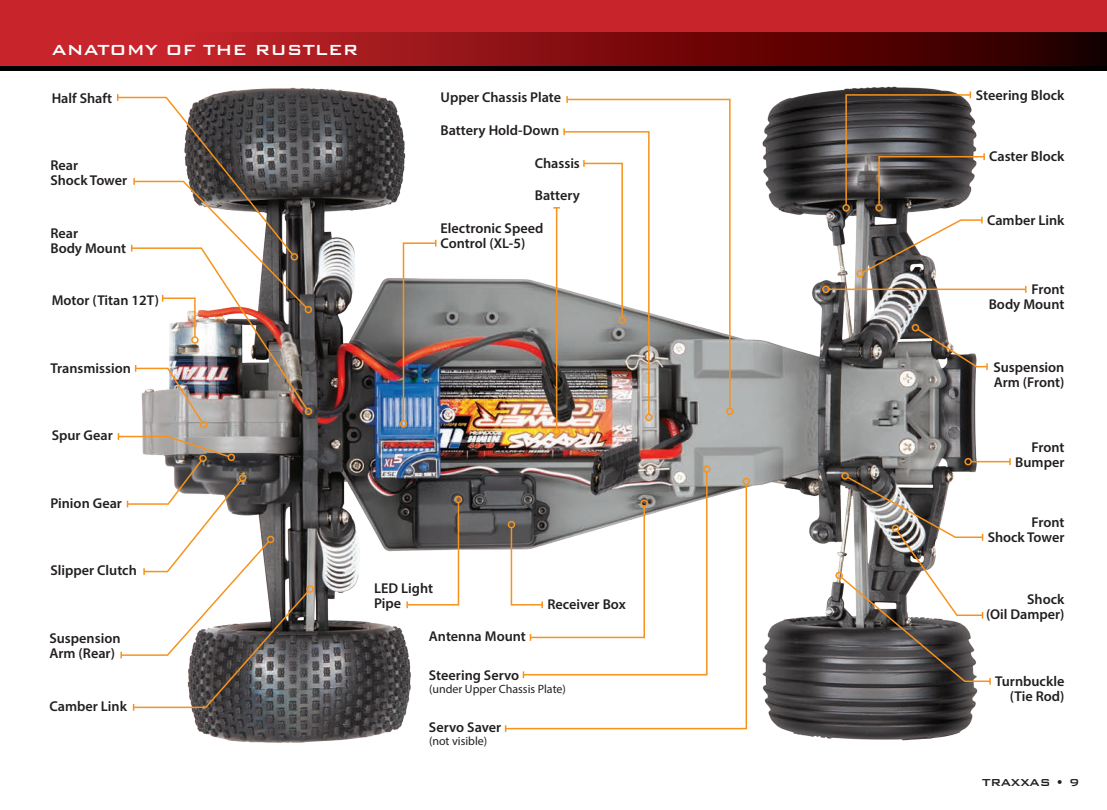
<style>
.page{position:relative;width:1107px;height:810px;background:#fff}
.page>*{position:absolute;margin:0;border:0;box-sizing:border-box;transform-origin:0 0}
.t1{font:500 19.5px "Bank Gothic BT";color:#fff}
.t2{font:600 14.25px/15px "Myriad Pro";color:#231f20}
.t3{font:500 13.5px "Bank Gothic BT";letter-spacing:-.02em;color:#231f20}
.t4{font:12px "Myriad Pro";color:#231f20}
</style>
<div class="page">
<img style="left:0;top:70px;width:1107px;height:673px">
<div style="left:0;top:0;width:1107px;height:70px;background:#000"></div>
<div style="left:0;top:0;width:1107px;height:51px;background:#c8242b"></div>
<svg style="left:0;top:32px;width:1107px;height:34px;background:#831013"></svg>
<div style="left:305px;top:306px;width:7px;height:7px;border:2px solid #f7931d;border-radius:50%"></div>
<div style="left:305px;top:408px;width:7px;height:7px;border:2px solid #f7931d;border-radius:50%"></div>
<img style="left:116px;top:94px;width:193px;height:330px">
<div style="left:200px;top:421px;width:7px;height:7px;border:2px solid #f7931d;border-radius:50%"></div>
<svg style="left:406px;top:501px;width:54px;height:107px"></svg>
<div style="left:455px;top:496px;width:7px;height:7px;border:2px solid #f7931d;border-radius:50%"></div>
<hr style="left:556px;top:208px;width:1px;height:220px;background:#f7931d">
<div style="left:553px;top:428px;width:7px;height:7px;border:2px solid #f7931d;border-radius:50%"></div>
<svg style="left:117px;top:433px;width:193px;height:278px"></svg>
<div style="left:306px;top:585px;width:8px;height:8px;border:2px solid #f7931d;border-radius:50%"></div>
<svg style="left:553px;top:128px;width:97px;height:288px"></svg>
<div style="left:645px;top:414px;width:8px;height:7px;border:2px solid #f7931d;border-radius:50%"></div>
<svg style="left:566px;top:98px;width:165px;height:312px"></svg>
<svg style="left:566px;top:96px;width:2px;height:7px"></svg>
<div style="left:726px;top:408px;width:8px;height:7px;border:2px solid #f7931d;border-radius:50%"></div>
<div style="left:842px;top:204px;width:8px;height:8px;border:2px solid #f7931d;border-radius:50%"></div>
<img style="left:402px;top:240px;width:35px;height:182px">
<div style="left:400px;top:420px;width:7px;height:8px;border:2px solid #f7931d;border-radius:50%"></div>
<svg style="left:522px;top:471px;width:186px;height:12px;background:#7e7776"></svg>
<div style="left:703px;top:465px;width:8px;height:8px;border:2px solid #f7931d;border-radius:50%"></div>
<svg style="left:504px;top:483px;width:244px;height:247px"></svg>
<div style="left:743px;top:478px;width:7px;height:7px;border:2px solid #f7931d;border-radius:50%"></div>
<svg style="left:845px;top:92px;width:141px;height:114px;background:#5f5a58"></svg>
<div style="left:875px;top:204px;width:8px;height:8px;border:2px solid #f7931d;border-radius:50%"></div>
<svg style="left:861px;top:217px;width:122px;height:57px"></svg>
<div style="left:856px;top:270px;width:8px;height:8px;border:2px solid #f7931d;border-radius:50%"></div>
<svg style="left:916px;top:327px;width:73px;height:43px"></svg>
<div style="left:912px;top:324px;width:7px;height:7px;border:2px solid #f7931d;border-radius:50%"></div>
<div style="left:841px;top:472px;width:8px;height:8px;border:2px solid #f7931d;border-radius:50%"></div>
<hr style="left:829px;top:289px;width:197px;height:1px;background:#f7931d">
<svg style="left:1025px;top:286px;width:2px;height:7px"></svg>
<div style="left:822px;top:286px;width:8px;height:7px;border:2px solid #f7931d;border-radius:50%"></div>
<hr style="left:971px;top:461px;width:39px;height:1px;background:#f7931d">
<svg style="left:1009px;top:458px;width:2px;height:7px"></svg>
<div style="left:964px;top:458px;width:8px;height:7px;border:2px solid #f7931d;border-radius:50%"></div>
<svg style="left:839px;top:475px;width:153px;height:210px"></svg>
<div style="left:835px;top:572px;width:8px;height:7px;border:2px solid #f7931d;border-radius:50%"></div>
<p class="t1" style="left:52px;top:40px;width:308px">ANATOMY OF THE RUSTLER</p>
<p class="t2" style="left:52px;top:90px;width:62px">Half Shaft</p>
<p class="t2" style="left:50px;top:157px;width:29px">Rear</p>
<p class="t2" style="left:50px;top:172px;width:78px">Shock Tower</p>
<p class="t2" style="left:50px;top:225px;width:29px">Rear</p>
<p class="t2" style="left:50px;top:240px;width:77px">Body Mount</p>
<p class="t2" style="left:52px;top:293px;width:109px">Motor (Titan 12T)</p>
<p class="t2" style="left:50px;top:360px;width:82px">Transmission</p>
<p class="t2" style="left:441px;top:90px;width:122px">Upper Chassis Plate</p>
<p class="t2" style="left:441px;top:122px;width:120px">Battery Hold-Down</p>
<p class="t2" style="left:535px;top:155px;width:47px">Chassis</p>
<p class="t2" style="left:535px;top:188px;width:47px">Battery</p>
<p class="t2" style="left:441px;top:220px;width:104px">Electronic Speed<br>Control (XL-5)</p>
<p class="t2" style="left:52px;top:428px;width:63px">Spur Gear</p>
<p class="t2" style="left:50px;top:495px;width:73px">Pinion Gear</p>
<p class="t2" style="left:51px;top:563px;width:88px">Slipper Clutch</p>
<p class="t2" style="left:49px;top:630px;width:73px">Suspension</p>
<p class="t2" style="left:49px;top:645px;width:67px">Arm (Rear)</p>
<p class="t2" style="left:50px;top:698px;width:79px">Camber Link</p>
<p class="t2" style="left:374px;top:580px;width:60px">LED Light<br>Pipe</p>
<p class="t2" style="left:429px;top:628px;width:98px">Antenna Mount</p>
<p class="t2" style="left:547px;top:597px;width:80px">Receiver Box</p>
<p class="t2" style="left:429px;top:667px;width:92px">Steering Servo</p>
<p class="t4" style="left:429px;top:682px;width:139px">(under Upper Chassis Plate)</p>
<p class="t2" style="left:429px;top:719px;width:74px">Servo Saver</p>
<p class="t4" style="left:429px;top:734px;width:60px">(not visible)</p>
<p class="t2" style="left:976px;top:87px;width:90px">Steering Block</p>
<p class="t2" style="left:989px;top:148px;width:77px">Caster Block</p>
<p class="t2" style="left:987px;top:212px;width:79px">Camber Link</p>
<p class="t2" style="left:1031px;top:281px;width:35px">Front</p>
<p class="t2" style="left:989px;top:296px;width:77px">Body Mount</p>
<p class="t2" style="left:993px;top:359px;width:73px">Suspension</p>
<p class="t2" style="left:994px;top:374px;width:72px">Arm (Front)</p>
<p class="t2" style="left:1031px;top:439px;width:35px">Front</p>
<p class="t2" style="left:1015px;top:454px;width:51px">Bumper</p>
<p class="t2" style="left:1031px;top:514px;width:35px">Front</p>
<p class="t2" style="left:988px;top:529px;width:78px">Shock Tower</p>
<p class="t2" style="left:1027px;top:591px;width:39px">Shock</p>
<p class="t2" style="left:986px;top:606px;width:80px">(Oil Damper)</p>
<p class="t2" style="left:995px;top:673px;width:71px">Turnbuckle</p>
<p class="t2" style="left:1010px;top:688px;width:56px">(Tie Rod)</p>
<p class="t3" style="left:982px;top:775px;width:99px">TRAXXAS • 9</p>
</div>
